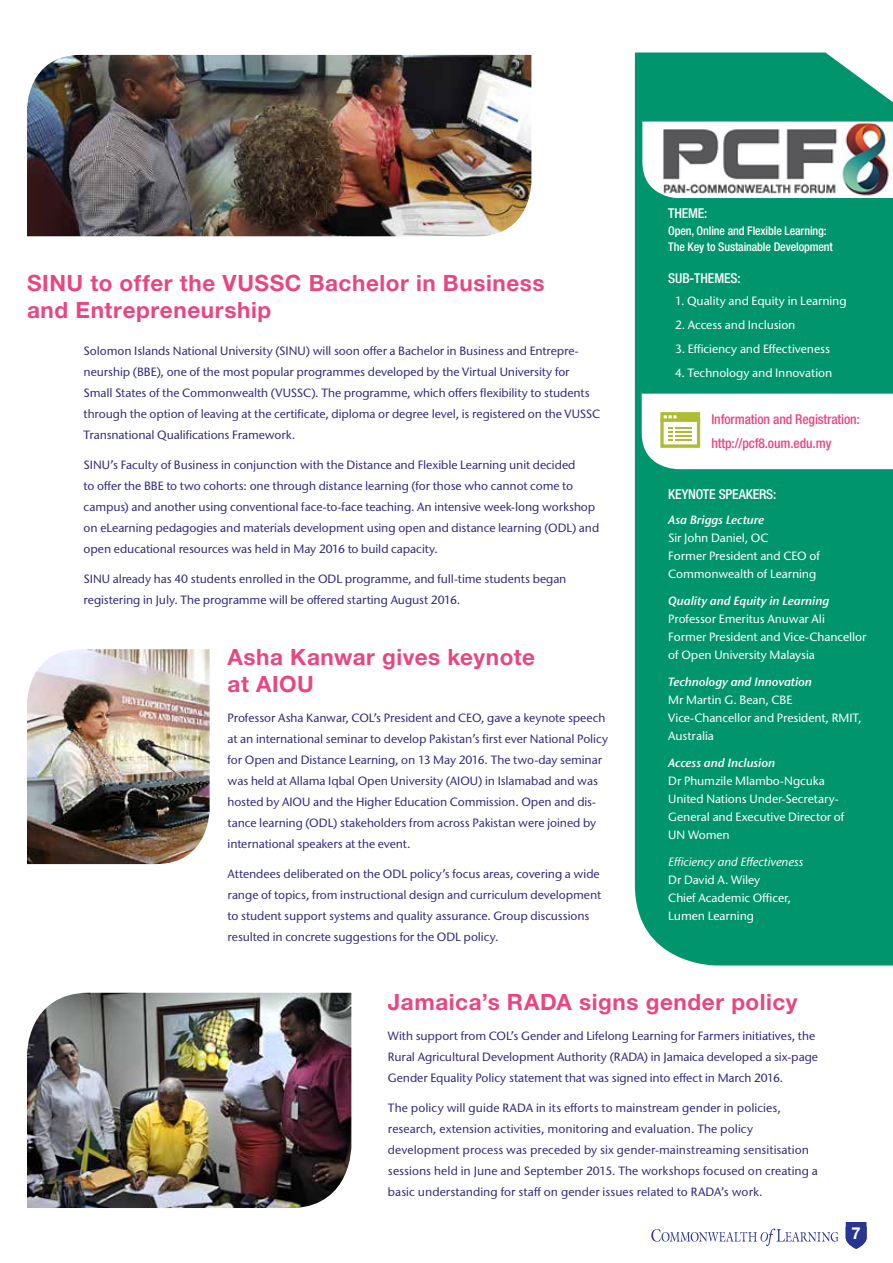
<style>
.page{position:relative;width:893px;height:1263px;background:#fff}
.page>*{position:absolute;margin:0;border:0;box-sizing:border-box;transform-origin:0 0}
.t1{font:700 22.5px/27px "Helvetica Neue LT Std";letter-spacing:.025em;color:#e84683}
.t2{font:700 16.5px "Helvetica Neue LT Std";color:#fff}
.t3{font:500 condensed 13.65px/24px "Helvetica Neue LT Std";letter-spacing:-.01em;color:#e84683}
.t4{font:500 condensed 13.65px "Helvetica Neue LT Std";letter-spacing:-.01em;color:#fff}
.t5{font:500 12px/21px "Stone Sans ITC Std";letter-spacing:-.005em;color:#322a7e}
.t6{font:500 12px/18px "Stone Sans ITC Std";letter-spacing:-.005em;color:#fff}
.t7{font:italic 600 12px "Stone Sans ITC Std";letter-spacing:-.005em;color:#fff}
.t8{font:500 condensed 12px/16.5px "Helvetica Neue LT Std";letter-spacing:-.01em;color:#fff}
.t9{font:italic 500 12px "Stone Sans ITC Std";letter-spacing:-.005em;color:#fff}
</style>
<div class="page">
<svg style="left:845px;top:1222px;width:22px;height:27px"></svg>
<svg style="left:651px;top:1228px;width:187px;height:18px"></svg>
<div style="left:635px;top:53px;width:258px;height:912px;background:#00956d"></div>
<svg style="left:642px;top:122px;width:251px;height:76px"></svg>
<img style="left:663px;top:124px;width:230px;height:74px">
<svg style="left:642px;top:394px;width:251px;height:75px"></svg>
<img style="left:27px;top:55px;width:504px;height:181px">
<img style="left:27px;top:649px;width:183px;height:215px">
<img style="left:27px;top:993px;width:324px;height:215px">
<h1 class="t1" style="left:27px;top:269px;width:519px">SINU to offer the VUSSC Bachelor in Business and Entrepreneurship</h1>
<p class="t5" style="left:84px;top:341px;width:518px">Solomon Islands National University (SINU) will soon offer a Bachelor in Business and Entrepre&shy;neurship (BBE), one of the most popular programmes developed by the Virtual University for Small States of the Commonwealth (VUSSC). The programme, which offers flexibility to students through the option of leaving at the certificate, diploma or degree level, is registered on the VUSSC Transnational Qualifications Framework.</p>
<p class="t5" style="left:84px;top:455px;width:517px">SINU’s Faculty of Business in conjunction with the Distance and Flexible Learning unit decided<br>to offer the BBE to two cohorts: one through distance learning (for those who cannot come to campus) and another using conventional face-to-face teaching. An intensive week-long workshop on eLearning pedagogies and materials development using open and distance learning (ODL) and open educational resources was held in May 2016 to build capacity.</p>
<p class="t5" style="left:84px;top:569px;width:484px">SINU already has 40 students enrolled in the ODL programme, and full-time students began registering in July. The programme will be offered starting August 2016.</p>
<h1 class="t1" style="left:228px;top:643px;width:309px">Asha Kanwar gives keynote at AIOU</h1>
<p class="t5" style="left:228px;top:707px;width:382px">Professor Asha Kanwar, COL’s President and CEO, gave a keynote speech at an international seminar to develop Pakistan’s first ever National Policy for Open and Distance Learning, on 13 May 2016. The two-day seminar was held at Allama Iqbal Open University (AIOU) in Islamabad and was hosted by AIOU and the Higher Education Commission. Open and dis&shy;tance learning (ODL) stakeholders from across Pakistan were joined by international speakers at the event.</p>
<p class="t5" style="left:228px;top:863px;width:375px">Attendees deliberated on the ODL policy’s focus areas, covering a wide range of topics, from instructional design and curriculum development to student support systems and quality assurance. Group discussions resulted in concrete suggestions for the ODL policy.</p>
<p class="t4" style="left:668px;top:205px;width:41px">THEME:</p>
<p class="t8" style="left:668px;top:222px;width:166px">Open, Online and Flexible Learning:<br>The Key to Sustainable Development</p>
<p class="t4" style="left:668px;top:270px;width:74px">SUB-THEMES:</p>
<p class="t6" style="left:675px;top:292px;width:173px">1. Quality and Equity in Learning</p>
<p class="t6" style="left:675px;top:316px;width:122px">2. Access and Inclusion</p>
<p class="t6" style="left:675px;top:340px;width:157px">3. Efficiency and Effectiveness</p>
<p class="t6" style="left:675px;top:364px;width:159px">4. Technology and Innovation</p>
<p class="t3" style="left:711px;top:407px;width:150px">Information and Registration: http://pcf8.oum.edu.my</p>
<p class="t4" style="left:668px;top:486px;width:110px">KEYNOTE SPEAKERS:</p>
<p class="t7" style="left:668px;top:512px;width:97px">Asa Briggs Lecture</p>
<p class="t6" style="left:668px;top:529px;width:153px">Sir John Daniel, OC<br>Former President and CEO of<br>Commonwealth of Learning</p>
<p class="t7" style="left:668px;top:593px;width:162px">Quality and Equity in Learning</p>
<p class="t6" style="left:668px;top:610px;width:200px">Professor Emeritus Anuwar Ali<br>Former President and Vice-Chancellor of Open University Malaysia</p>
<p class="t7" style="left:668px;top:674px;width:145px">Technology and Innovation</p>
<p class="t6" style="left:668px;top:691px;width:195px">Mr Martin G. Bean, CBE<br>Vice-Chancellor and President, RMIT,<br>Australia</p>
<p class="t7" style="left:668px;top:755px;width:108px">Access and Inclusion</p>
<p class="t6" style="left:668px;top:772px;width:178px">Dr Phumzile Mlambo-Ngcuka<br>United Nations Under-Secretary-<br>General and Executive Director of<br>UN Women</p>
<p class="t9" style="left:668px;top:854px;width:137px">Efficiency and Effectiveness</p>
<p class="t6" style="left:668px;top:871px;width:124px">Dr David A. Wiley<br>Chief Academic Officer,<br>Lumen Learning</p>
<h1 class="t1" style="left:388px;top:988px;width:411px">Jamaica’s RADA signs gender policy</h1>
<p class="t5" style="left:388px;top:1025px;width:431px">With support from COL’s Gender and Lifelong Learning for Farmers initiatives, the<br>Rural Agricultural Development Authority (RADA) in Jamaica developed a six-page<br>Gender Equality Policy statement that was signed into effect in March 2016.</p>
<p class="t5" style="left:388px;top:1097px;width:432px">The policy will guide RADA in its efforts to mainstream gender in policies, research, extension activities, monitoring and evaluation. The policy development process was preceded by six gender-mainstreaming sensitisation sessions held in June and September 2015. The workshops focused on creating a basic understanding for staff on gender issues related to RADA’s work.</p>
<h2 class="t2" style="left:851px;top:1223px;width:11px">7</h2>
</div>
